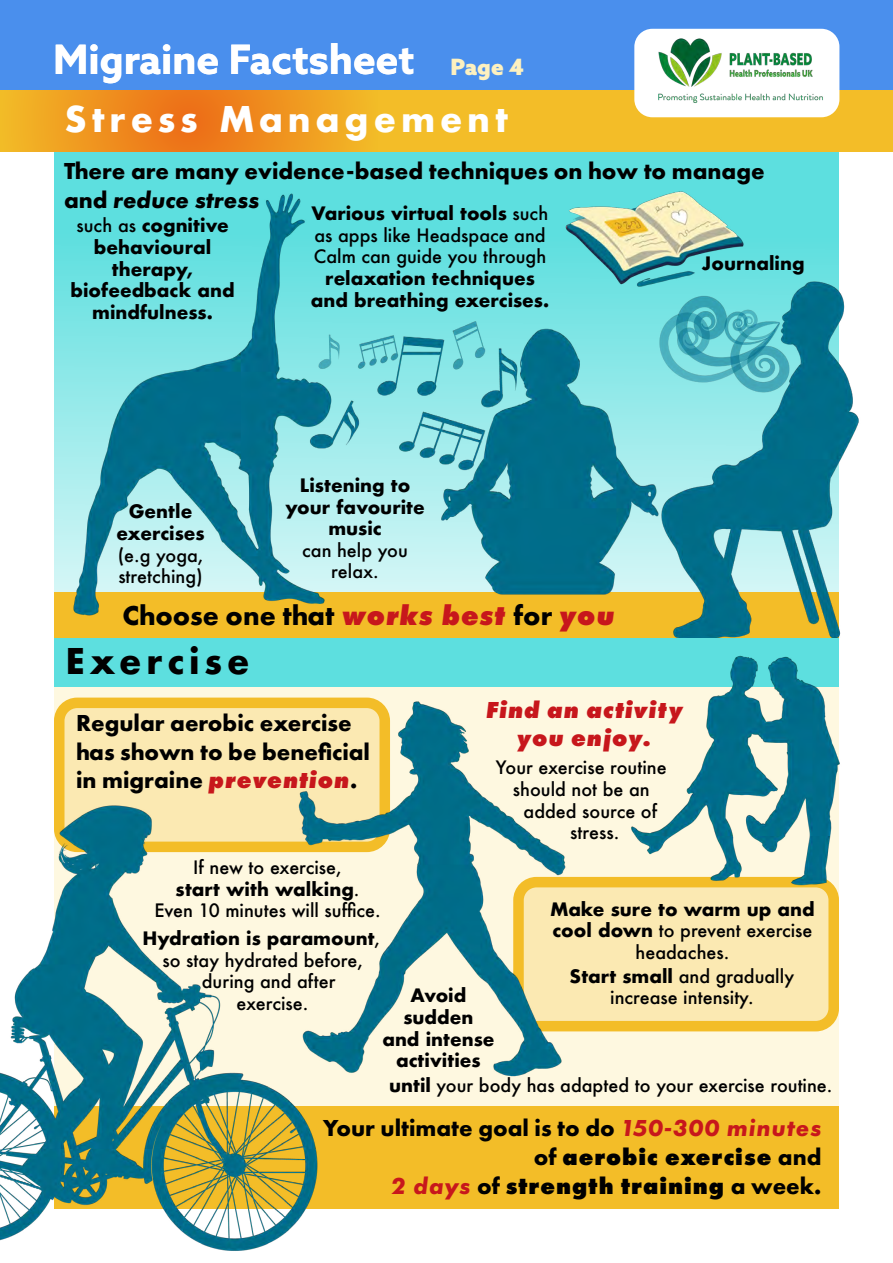
<style>
.page{position:relative;width:893px;height:1263px;background:#fff}
.page>*{position:absolute;margin:0;border:0;box-sizing:border-box;transform-origin:0 0}
.t1{font:700 40.5px "Azo Sans";color:#fff}
.t2{font:700 34.5px "Futura";letter-spacing:.14em;color:#fff}
.t3{font:700 34.5px "Futura";letter-spacing:.14em;color:#000}
.t4{font:700 28.5px "Futura PT";color:#000}
.t5{font:700 24px/28.8px "Futura PT";color:#000}
.t6{font:italic 800 24px/28.8px "Futura PT";letter-spacing:.04em;color:#c7171c;text-align:center}
.t7{font:900 22.5px "Azo Sans";color:#fdf1c0}
.t8{font:500 18px/21.6px "Futura";color:#000;text-align:center}
.t9{font:700 18px/21.6px "Futura";color:#000;text-align:center}
.s1{font-style:italic}
.s2{font-weight:700}
.s3{font-weight:500}
.s4{font-weight:800;font-style:italic;color:#c7171c}
.s5{font-style:italic;color:#c7171c}
.s6{font-weight:800}
</style>
<div class="page">
<svg style="left:54px;top:152px;width:785px;height:441px;background:#70e2e2"></svg>
<img style="left:563px;top:152px;width:190px;height:148px">
<img style="left:352px;top:290px;width:186px;height:186px">
<div style="left:0;top:0;width:893px;height:152px;background:#4a8fed"></div>
<div style="left:0;top:91px;width:893px;height:61px;background:#f3bd28"></div>
<div style="left:54px;top:686px;width:785px;height:523px;background:#fef8e0"></div>
<div style="left:54px;top:593px;width:785px;height:45px;background:#f3bd28"></div>
<img style="left:58px;top:188px;width:294px;height:428px">
<img style="left:431px;top:326px;width:216px;height:269px">
<img style="left:647px;top:275px;width:212px;height:363px">
<div style="left:54px;top:638px;width:785px;height:48px;background:#5ddfdf"></div>
<div style="left:54px;top:1106px;width:785px;height:103px;background:#f3bd28"></div>
<div style="left:634px;top:29px;width:205px;height:88px;background:#fff;border-radius:18px"></div>
<img style="left:640px;top:33px;width:183px;height:70px">
<svg style="left:0;top:90px;width:377px;height:62px"></svg>
<div style="left:54px;top:704px;width:331px;height:142px;background:#fbe9b2;border-radius:18px"></div>
<div style="left:513px;top:877px;width:326px;height:154px;border:10px solid #f3bd28;border-radius:18px"></div>
<div style="left:54px;top:698px;width:336px;height:154px;border:10px solid #f3bd28;border-radius:18px"></div>
<img style="left:0;top:782px;width:318px;height:469px">
<svg style="left:520px;top:884px;width:319px;height:142px;background:#fae5a7"></svg>
<img style="left:298px;top:686px;width:276px;height:402px">
<img style="left:629px;top:655px;width:211px;height:238px">
<h1 class="t1" style="left:53px;top:33px;width:363px">Migraine Factsheet</h1>
<p class="t7" style="left:450px;top:51px;width:75px">Page 4</p>
<h2 class="t2" style="left:64px;top:94px;width:445px">Stress Management</h2>
<h3 class="t5" style="left:64px;top:156px;width:702px">There are many evidence-based techniques on how to manage and <span class="s1">reduce stress</span></h3>
<p class="t8" style="left:312px;top:203px;width:238px;text-align:left"><span class="s2">Various virtual tools</span> such as apps like Headspace and<br>Calm can guide you through</p>
<p class="t9" style="left:311px;top:267px;width:240px">relaxation techniques and breathing exercises.</p>
<p class="t9" style="left:70px;top:215px;width:166px"><span class="s3">such as</span> cognitive behavioural therapy, biofeedback and mindfulness.</p>
<p class="t9" style="left:702px;top:252px;width:104px">Journaling</p>
<p class="t9" style="left:116px;top:501px;width:90px">Gentle exercises</p>
<p class="t8" style="left:118px;top:544px;width:87px;text-align:left">(e.g yoga, stretching)</p>
<p class="t9" style="left:285px;top:474px;width:141px">Listening to your favourite music</p>
<p class="t8" style="left:302px;top:539px;width:107px">can help you relax.</p>
<h3 class="t4" style="left:122px;top:597px;width:494px">Choose one that <span class="s4">works best</span> for <span class="s4">you</span></h3>
<h2 class="t3" style="left:65px;top:636px;width:185px">Exercise</h2>
<h3 class="t5" style="left:76px;top:708px;width:295px">Regular aerobic exercise has shown to be beneficial in migraine <span class="s4">prevention</span>.</h3>
<h3 class="t6" style="left:486px;top:695px;width:198px">Find an activity you enjoy.</h3>
<p class="t8" style="left:496px;top:757px;width:172px">Your exercise routine</p>
<p class="t8" style="left:513px;top:778px;width:138px">should not be an</p>
<p class="t8" style="left:524px;top:800px;width:135px">added source of</p>
<p class="t8" style="left:570px;top:821px;width:50px">stress.</p>
<p class="t8" style="left:154px;top:856px;width:228px">If new to exercise,<br><span class="s2">start with walking</span>.<br>Even 10 minutes will suffice.</p>
<p class="t9" style="left:142px;top:927px;width:239px">Hydration is paramount<span class="s3">,</span></p>
<p class="t8" style="left:162px;top:949px;width:202px">so stay hydrated before,</p>
<p class="t8" style="left:202px;top:970px;width:135px">during and after</p>
<p class="t8" style="left:237px;top:992px;width:73px">exercise.</p>
<p class="t9" style="left:382px;top:985px;width:114px">Avoid sudden<br>and intense activities</p>
<p class="t9" style="left:550px;top:898px;width:266px">Make sure to warm up and cool down <span class="s3">to prevent exercise headaches.</span></p>
<p class="t8" style="left:570px;top:965px;width:226px"><span class="s2">Start small</span> and gradually increase intensity.</p>
<p class="t8" style="left:389px;top:1075px;width:445px"><span class="s2">until</span> your body has adapted to your exercise routine.</p>
<h3 class="t5" style="left:323px;top:1113px;width:500px;text-align:right">Your ultimate goal is to do <span class="s5">150-300 minutes </span>of <span class="s6">aerobic exercise</span> and<br><span class="s5">2 days</span> of <span class="s6">strength training</span> a week.</h3>
</div>
